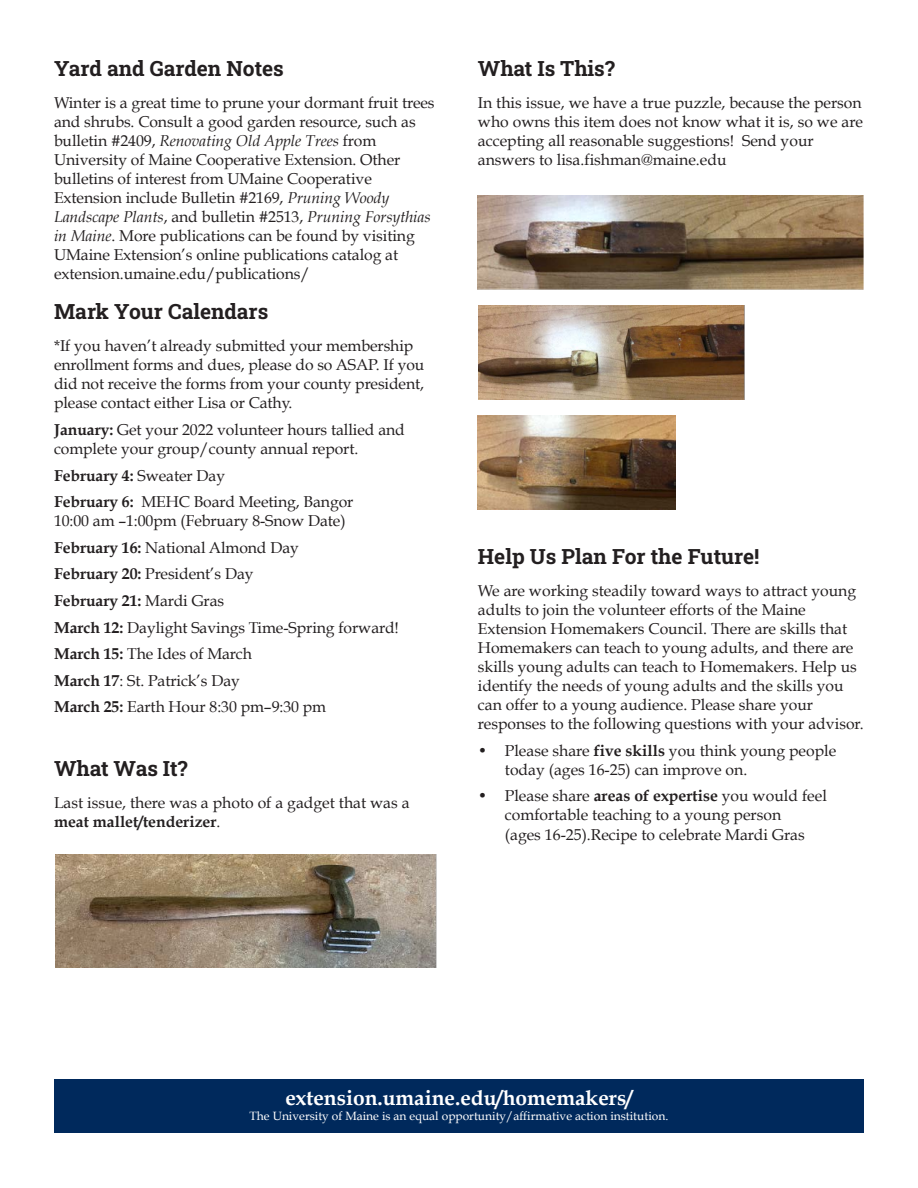
<style>
.page{position:relative;width:918px;height:1188px;background:#fff}
.page>*{position:absolute;margin:0;border:0;box-sizing:border-box;transform-origin:0 0}
.t1{font:700 21px "Roboto Slab";color:#231f20}
.t2{font:700 21px "Book Antiqua";color:#fff}
.t3{font:15.75px/19px "Book Antiqua";letter-spacing:-.005em;color:#231f20}
.t4{font:700 15.75px "Book Antiqua";letter-spacing:-.005em;color:#231f20}
.t5{font:12px "Book Antiqua";color:#fff}
.s1{font-style:italic}
.s2{font-weight:700}
.s3{font-weight:400}
</style>
<div class="page">
<div style="left:54px;top:1079px;width:810px;height:54px;background:#00295c"></div>
<img style="left:55px;top:855px;width:381px;height:113px">
<img style="left:478px;top:195px;width:386px;height:94px">
<img style="left:478px;top:305px;width:267px;height:94px">
<img style="left:478px;top:416px;width:197px;height:93px">
<p class="t1" style="left:54px;top:54px;width:231px">Yard and Garden Notes</p>
<p class="t3" style="left:54px;top:93px;width:382px">Winter is a great time to prune your dormant fruit trees and shrubs. Consult a good garden resource, such as bulletin #2409, <span class="s1">Renovating Old Apple Trees</span> from University of Maine Cooperative Extension. Other bulletins of interest from UMaine Cooperative Extension include Bulletin #2169, <span class="s1">Pruning Woody Landscape Plants</span>, and bulletin #2513, <span class="s1">Pruning Forsythias in Maine</span>. More publications can be found by visiting UMaine Extension’s online publications catalog at extension.umaine.edu/publications/</p>
<p class="t1" style="left:54px;top:297px;width:216px">Mark Your Calendars</p>
<p class="t3" style="left:54px;top:337px;width:372px">*If you haven’t already submitted your membership enrollment forms and dues, please do so ASAP. If you did not receive the forms from your county president, please contact either Lisa or Cathy.</p>
<p class="t3" style="left:54px;top:420px;width:352px"><span class="s2">January:</span> Get your 2022 volunteer hours tallied and complete your group/county annual report.</p>
<p class="t4" style="left:54px;top:466px;width:173px">February 4: <span class="s3">Sweater Day</span></p>
<p class="t3" style="left:54px;top:493px;width:301px"><span class="s2">February 6:</span> MEHC Board Meeting, Bangor<br>10:00 am –1:00pm (February 8-Snow Date)</p>
<p class="t3" style="left:54px;top:538px;width:247px"><span class="s2">February 16:</span> National Almond Day</p>
<p class="t3" style="left:54px;top:565px;width:201px"><span class="s2">February 20:</span> President’s Day</p>
<p class="t4" style="left:54px;top:591px;width:172px">February 21: <span class="s3">Mardi Gras</span></p>
<p class="t3" style="left:54px;top:618px;width:346px"><span class="s2">March 12:</span> Daylight Savings Time-Spring forward!</p>
<p class="t3" style="left:54px;top:645px;width:199px"><span class="s2">March 15:</span> The Ides of March</p>
<p class="t3" style="left:54px;top:671px;width:188px"><span class="s2">March 17</span>: St. Patrick’s Day</p>
<p class="t3" style="left:54px;top:698px;width:274px"><span class="s2">March 25:</span> Earth Hour 8:30 pm–9:30 pm</p>
<p class="t1" style="left:54px;top:754px;width:135px">What Was It?</p>
<p class="t3" style="left:54px;top:793px;width:357px">Last issue, there was a photo of a gadget that was a <span class="s2">meat mallet/tenderizer</span>.</p>
<p class="t1" style="left:478px;top:54px;width:138px">What Is This?</p>
<p class="t3" style="left:478px;top:93px;width:387px">In this issue, we have a true puzzle, because the person who owns this item does not know what it is, so we are accepting all reasonable suggestions! Send your answers to lisa.fishman@maine.edu</p>
<p class="t1" style="left:478px;top:542px;width:283px">Help Us Plan For the Future!</p>
<p class="t3" style="left:478px;top:581px;width:387px">We are working steadily toward ways to attract young adults to join the volunteer efforts of the Maine Extension Homemakers Council. There are skills that Homemakers can teach to young adults, and there are skills young adults can teach to Homemakers. Help us identify the needs of young adults and the skills you can offer to a young audience. Please share your responses to the following questions with your advisor.</p>
<p class="t3" style="left:505px;top:741px;width:333px;text-indent:-27px">• Please share <span class="s2">five skills</span> you think young people today (ages 16-25) can improve on.</p>
<p class="t3" style="left:505px;top:787px;width:324px;text-indent:-27px">• Please share <span class="s2">areas of expertise</span> you would feel comfortable teaching to a young person<br>(ages 16-25).Recipe to celebrate Mardi Gras</p>
<p class="t2" style="left:285px;top:1085px;width:349px">extension.umaine.edu/homemakers/</p>
<p class="t5" style="left:250px;top:1109px;width:420px">The University of Maine is an equal opportunity/affirmative action institution.</p>
</div>
